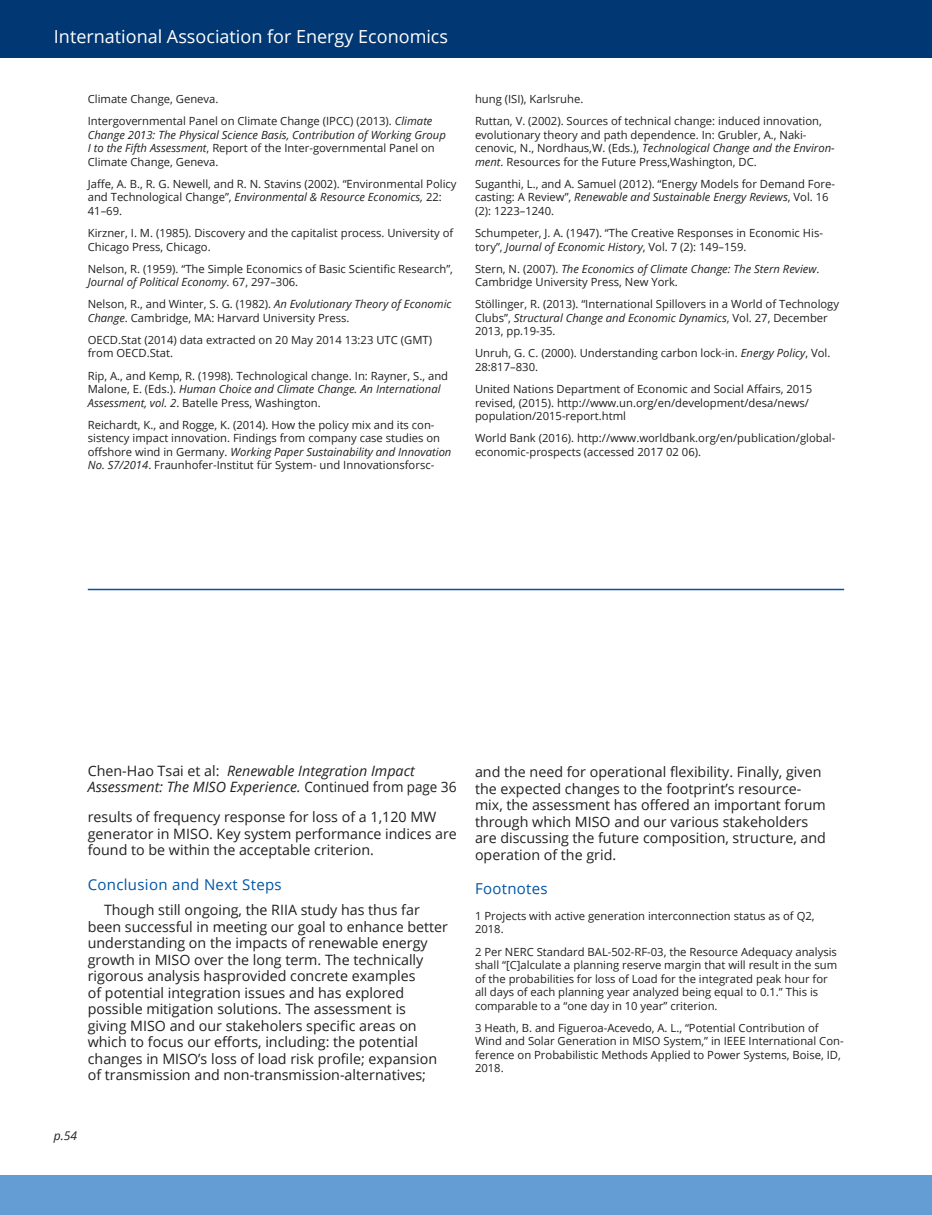
<style>
.page{position:relative;width:932px;height:1215px;background:#fff}
.page>*{position:absolute;margin:0;border:0;box-sizing:border-box;transform-origin:0 0}
.t1{font:18px "Open Sans";color:#fff}
.t2{font:15px "Open Sans";letter-spacing:.02em;color:#0155a5}
.t3{font:14.25px/16.5px "Open Sans";color:#231f20}
.t4{font:italic 14.25px/16.5px "Open Sans";color:#231f20}
.t5{font:italic 12px "Open Sans";color:#231f20}
.t6{font:11.25px/13.5px "Open Sans";color:#231f20}
.t7{font:italic 11.25px/13.5px "Open Sans";color:#231f20}
.s1{font-style:italic}
.s2{font-style:normal}
</style>
<div class="page">
<div style="left:0;top:1176px;width:932px;height:39px;background:#639dd4"></div>
<div style="left:0;top:1px;width:932px;height:57px;background:#013874"></div>
<hr style="left:88px;top:589px;width:756px;height:1px;background:#0155a5">
<h1 class="t1" style="left:54px;top:25px;width:396px">International Association for Energy Economics</h1>
<p class="t6" style="left:88px;top:88px;width:346px;line-height:22.2px">Climate Change, Geneva.<br>Intergovernmental Panel on Climate Change (IPCC) (2013). <span class="s1">Climate</span></p>
<p class="t7" style="left:88px;top:128px;width:359px">Change 2013: The Physical Science Basis, Contribution of Working Group<br>I to the Fifth Assessment<span class="s2">, Report of the Inter-governmental Panel on<br>Climate Change, Geneva.</span></p>
<p class="t6" style="left:88px;top:177px;width:370px">Jaffe, A. B., R. G. Newell, and R. N. Stavins (2002). “Environmental Policy and Technological Change”, <span class="s1">Environmental &amp; Resource Economics,</span> 22:<br>41–69.</p>
<p class="t6" style="left:88px;top:226px;width:367px">Kirzner, I. M. (1985). Discovery and the capitalist process. University of<br>Chicago Press, Chicago.</p>
<p class="t6" style="left:88px;top:262px;width:367px">Nelson, R. (1959). “The Simple Economics of Basic Scientific Research”,<br><span class="s1">Journal of Political Economy</span>. 67, 297–306.</p>
<p class="t6" style="left:88px;top:297px;width:365px">Nelson, R., and Winter, S. G. (1982). <span class="s1">An Evolutionary Theory of Economic<br>Change</span>. Cambridge, MA: Harvard University Press.</p>
<p class="t6" style="left:88px;top:333px;width:346px">OECD.Stat (2014) data extracted on 20 May 2014 13:23 UTC (GMT) from OECD.Stat.</p>
<p class="t6" style="left:88px;top:368px;width:362px">Rip, A., and Kemp, R. (1998). Technological change. In: Rayner, S., and<br>Malone, E. (Eds.). <span class="s1">Human Choice and Climate Change. An International<br>Assessment, vol. 2</span>. Batelle Press, Washington.</p>
<p class="t6" style="left:88px;top:418px;width:365px">Reichardt, K., and Rogge, K. (2014). How the policy mix and its con&shy;sistency impact innovation. Findings from company case studies on offshore wind in Germany. <span class="s1">Working Paper Sustainability and Innovation No. S7/2014</span>. Fraunhofer-Institut für System- und Innovationsforsc-</p>
<p class="t6" style="left:475px;top:88px;width:348px;line-height:22.2px">hung (ISI), Karlsruhe.<br>Ruttan, V. (2002). Sources of technical change: induced innovation,</p>
<p class="t6" style="left:475px;top:128px;width:361px">evolutionary theory and path dependence. In: Grubler, A., Naki&shy;cenovic, N., Nordhaus,W. (Eds.), <span class="s1">Technological Change and the Environ&shy;ment</span>. Resources for the Future Press,Washington, DC.</p>
<p class="t6" style="left:475px;top:177px;width:361px">Suganthi, L., and A. Samuel (2012). “Energy Models for Demand Fore&shy;casting: A Review”, <span class="s1">Renewable and Sustainable Energy Reviews</span>, Vol. 16 (2): 1223–1240.</p>
<p class="t6" style="left:475px;top:226px;width:349px">Schumpeter, J. A. (1947). “The Creative Responses in Economic His&shy;tory”, <span class="s1">Journal of Economic History</span>, Vol. 7 (2): 149–159.</p>
<p class="t6" style="left:475px;top:262px;width:346px">Stern, N. (2007). <span class="s1">The Economics of Climate Change: The Stern Review</span>.<br>Cambridge University Press, New York.</p>
<p class="t6" style="left:475px;top:297px;width:365px">Stöllinger, R. (2013). “International Spillovers in a World of Technology<br>Clubs”, <span class="s1">Structural Change and Economic Dynamics</span>, Vol. 27, December<br>2013, pp.19-35.</p>
<p class="t6" style="left:475px;top:346px;width:357px">Unruh, G. C. (2000). Understanding carbon lock-in. <span class="s1">Energy Policy</span>, Vol.<br>28:817–830.</p>
<p class="t6" style="left:475px;top:382px;width:339px">United Nations Department of Economic and Social Affairs, 2015 revised, (2015). http://www.un.org/en/development/desa/news/ population/2015-report.html</p>
<p class="t6" style="left:475px;top:431px;width:362px">World Bank (2016). http://www.worldbank.org/en/publication/global&shy;economic-prospects (accessed 2017 02 06).</p>
<p class="t4" style="left:88px;top:762px;width:370px"><span class="s2">Chen-Hao Tsai et al:</span> Renewable Integration Impact<br>Assessment: The MISO Experience. <span class="s2">Continued from page 36</span></p>
<p class="t3" style="left:88px;top:809px;width:370px">results of frequency response for loss of a 1,120 MW generator in MISO. Key system performance indices are found to be within the acceptable criterion.</p>
<h2 class="t2" style="left:88px;top:874px;width:195px">Conclusion and Next Steps</h2>
<p class="t3" style="left:88px;top:901px;width:362px;text-indent:16px">Though still ongoing, the RIIA study has thus far been successful in meeting our goal to enhance better understanding on the impacts of renewable energy growth in MISO over the long term. The technically rigorous analysis hasprovided concrete examples<br>of potential integration issues and has explored possible mitigation solutions. The assessment is giving MISO and our stakeholers specific areas on which to focus our efforts, including: the potential changes in MISO’s loss of load risk profile; expansion of transmission and non-transmission-alternatives;</p>
<p class="t3" style="left:475px;top:764px;width:352px">and the need for operational flexibility. Finally, given the expected changes to the footprint’s resource&shy;mix, the assessment has offered an important forum through which MISO and our various stakeholders are discussing the future composition, structure, and operation of the grid.</p>
<h2 class="t2" style="left:475px;top:879px;width:74px">Footnotes</h2>
<p class="t6" style="left:475px;top:909px;width:341px">1 Projects with active generation interconnection status as of Q2,<br>2018.</p>
<p class="t6" style="left:475px;top:944px;width:363px">2 Per NERC Standard BAL-502-RF-03, the Resource Adequacy analysis shall “[C]alculate a planning reserve margin that will result in the sum of the probabilities for loss of Load for the integrated peak hour for all days of each planning year analyzed being equal to 0.1.” This is comparable to a “one day in 10 year” criterion.</p>
<p class="t6" style="left:475px;top:1021px;width:370px">3 Heath, B. and Figueroa-Acevedo, A. L., “Potential Contribution of Wind and Solar Generation in MISO System,” in IEEE International Con&shy;ference on Probabilistic Methods Applied to Power Systems, Boise, ID, 2018.</p>
<p class="t5" style="left:54px;top:1127px;width:25px">p.54</p>
</div>
